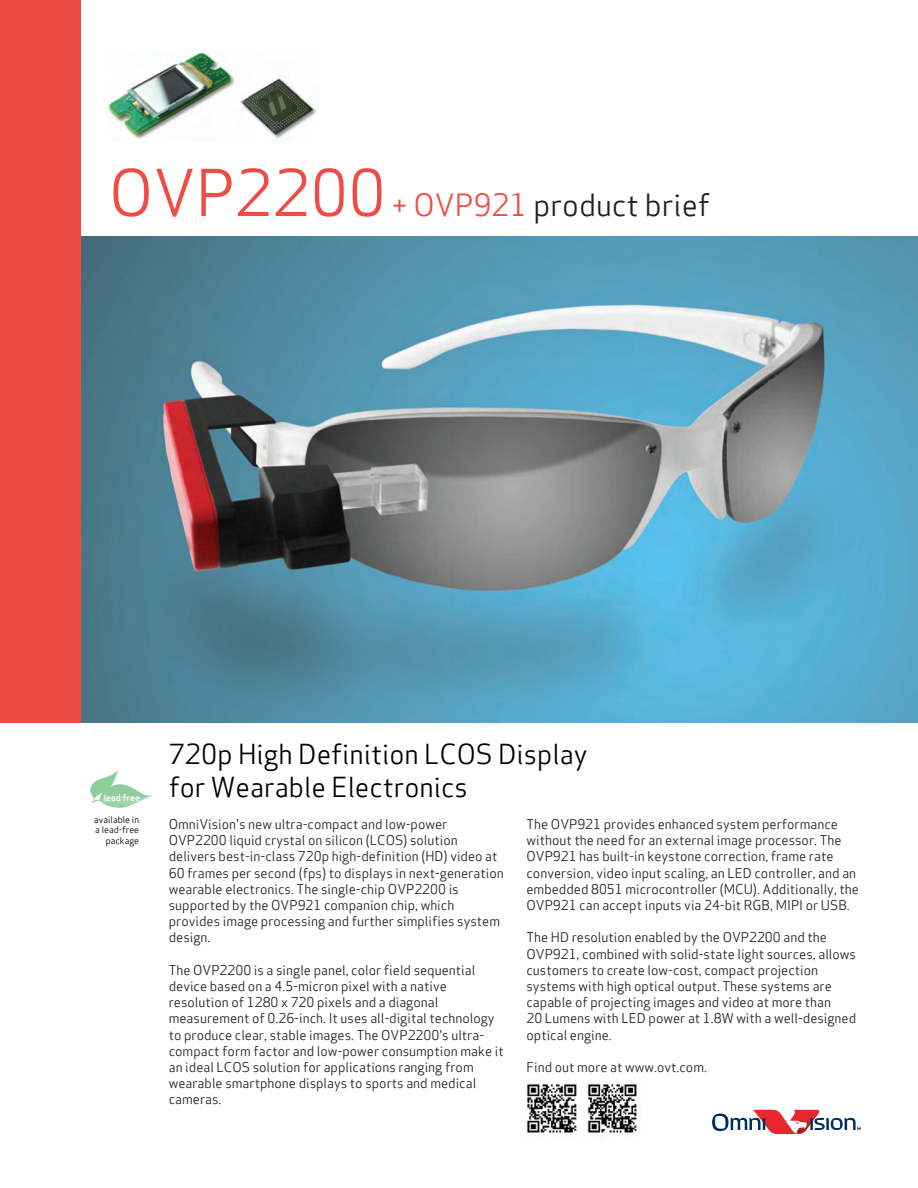
<style>
.page{position:relative;width:918px;height:1188px;background:#fff}
.page>*{position:absolute;margin:0;border:0;box-sizing:border-box;transform-origin:0 0}
.t1{font:30px "Apex Sans Book T";color:#231f20}
.t2{font:27px/32.2px "Apex Sans Book T";color:#000}
.t3{font:13.2px/16.2px "Apex Sans Book T";color:#231f20}
.t4{font:9.15px "Apex Sans Medium T";color:#fff}
.t5{font:9px/10.5px "Apex Sans Book T";color:#000;text-align:right}
.s1{font-size:63px;color:#ef4d44}
.s2{color:#ef4d44}
</style>
<div class="page">
<img style="left:81px;top:236px;width:837px;height:486px">
<div style="left:0;top:0;width:81px;height:722px;background:#ef4d44"></div>
<svg style="left:90px;top:770px;width:63px;height:38px"></svg>
<svg style="left:712px;top:1110px;width:149px;height:24px"></svg>
<img style="left:108px;top:52px;width:209px;height:87px">
<img style="left:526px;top:1084px;width:111px;height:49px">
<h1 class="t1" style="left:109px;top:186px;width:603px"><span class="s1">OVP2200</span> <span class="s2">+ OVP921</span> product brief</h1>
<h2 class="t2" style="left:169px;top:738px;width:420px">720p High Definition LCOS Display for Wearable Electronics</h2>
<p class="t4" style="left:104px;top:792px;width:38px">lead free</p>
<p class="t5" style="left:94px;top:814px;width:46px">available in a lead-free package</p>
<p class="t3" style="left:169px;top:816px;width:337px">OmniVision's new ultra-compact and low-power OVP2200 liquid crystal on silicon (LCOS) solution delivers best-in-class 720p high-definition (HD) video at 60 frames per second (fps) to displays in next-generation wearable electronics. The single-chip OVP2200 is supported by the OVP921 companion chip, which provides image processing and further simplifies system design.</p>
<p class="t3" style="left:169px;top:962px;width:337px">The OVP2200 is a single panel, color field sequential device based on a 4.5-micron pixel with a native resolution of 1280 x 720 pixels and a diagonal measurement of 0.26-inch. It uses all-digital technology to produce clear, stable images. The OVP2200's ultra&shy;compact form factor and low-power consumption make it an ideal LCOS solution for applications ranging from wearable smartphone displays to sports and medical cameras.</p>
<p class="t3" style="left:526px;top:816px;width:334px">The OVP921 provides enhanced system performance without the need for an external image processor. The OVP921 has built-in keystone correction, frame rate conversion, video input scaling, an LED controller, and an embedded 8051 microcontroller (MCU). Additionally, the OVP921 can accept inputs via 24-bit RGB, MIPI or USB.</p>
<p class="t3" style="left:526px;top:929px;width:331px">The HD resolution enabled by the OVP2200 and the OVP921, combined with solid-state light sources, allows customers to create low-cost, compact projection systems with high optical output. These systems are capable of projecting images and video at more than<br>20 Lumens with LED power at 1.8W with a well-designed optical engine.</p>
<p class="t3" style="left:526px;top:1059px;width:182px">Find out more at www.ovt.com.</p>
</div>
